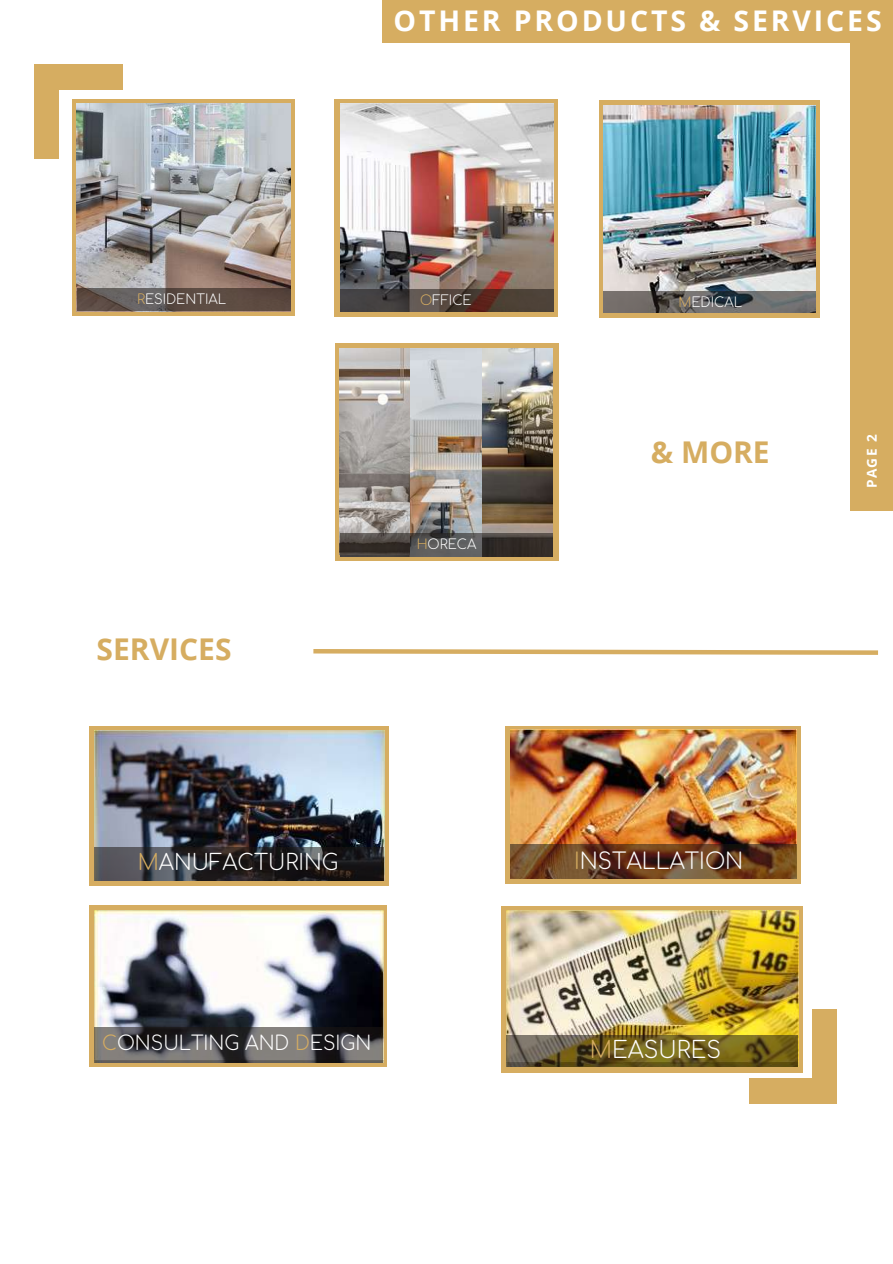
<style>
.page{position:relative;width:893px;height:1264px;background:#fff}
.page>*{position:absolute;margin:0;border:0;box-sizing:border-box;transform-origin:0 0}
.t1{font:700 30px "Open Sans";color:#d6ad61}
.t2{font:700 28.5px "Open Sans";letter-spacing:.1em;color:#fff}
.t3{font:300 22.8px "Comfortaa";color:#fff}
.t4{font:300 22.05px "Comfortaa";color:#fff}
.t5{font:300 21.6px "Comfortaa";color:#fff}
.t6{font:300 19.35px "Comfortaa";color:#fff}
.t7{font:700 13.65px "Open Sans";color:#fff}
.t8{font:300 13.35px "Comfortaa";color:#fff}
.t9{font:300 13.2px "Comfortaa";color:#fff}
.s1{color:#d6ad61}
</style>
<div class="page">
<svg style="left:72px;top:99px;width:222px;height:216px;background:#ceaa69"></svg>
<img style="left:77px;top:103px;width:213px;height:185px">
<svg style="left:77px;top:288px;width:213px;height:23px;background:#5d4f49"></svg>
<div style="left:335px;top:99px;width:223px;height:217px;background:#d6ad61"></div>
<img style="left:340px;top:104px;width:213px;height:185px">
<svg style="left:340px;top:289px;width:213px;height:23px;background:#4c3f3a"></svg>
<div style="left:599px;top:101px;width:220px;height:217px;background:#d6ad61"></div>
<img style="left:603px;top:105px;width:212px;height:186px">
<svg style="left:603px;top:291px;width:212px;height:21px;background:#626262"></svg>
<div style="left:850px;top:0;width:42px;height:510px;background:#d6ad61"></div>
<div style="left:382px;top:0;width:510px;height:42px;background:#d6ad61"></div>
<div style="left:501px;top:905px;width:302px;height:167px;background:#d6ad61"></div>
<img style="left:506px;top:910px;width:292px;height:125px">
<svg style="left:506px;top:1035px;width:292px;height:31px;background:#6b5c26"></svg>
<div style="left:89px;top:905px;width:298px;height:161px;background:#d6ad61"></div>
<img style="left:94px;top:910px;width:289px;height:152px">
<svg style="left:94px;top:1027px;width:288px;height:35px;background:#535151"></svg>
<div style="left:89px;top:726px;width:300px;height:159px;background:#d6ad61"></div>
<img style="left:94px;top:730px;width:290px;height:117px">
<svg style="left:94px;top:847px;width:290px;height:33px;background:#302f32"></svg>
<svg style="left:506px;top:726px;width:294px;height:157px;background:#cda45b"></svg>
<img style="left:510px;top:729px;width:286px;height:115px">
<svg style="left:510px;top:844px;width:286px;height:34px;background:#663e21"></svg>
<div style="left:47px;top:64px;width:75px;height:25px;background:#d6ad61"></div>
<div style="left:35px;top:64px;width:24px;height:94px;background:#d6ad61"></div>
<div style="left:749px;top:1078px;width:75px;height:25px;background:#d6ad61"></div>
<div style="left:812px;top:1009px;width:24px;height:94px;background:#d6ad61"></div>
<svg style="left:313px;top:649px;width:565px;height:6px;background:#e0c188"></svg>
<div style="left:335px;top:344px;width:223px;height:217px;background:#d6ad61"></div>
<img style="left:339px;top:348px;width:71px;height:206px">
<img style="left:410px;top:348px;width:142px;height:185px">
<svg style="left:340px;top:533px;width:213px;height:23px;background:#46423f"></svg>
<h2 class="t2" style="left:393px;top:0;width:489px">OTHER PRODUCTS &amp; SERVICES</h2>
<p class="t8" style="left:137px;top:292px;width:91px"><span class="s1">R</span>ESIDENTIAL</p>
<p class="t8" style="left:420px;top:293px;width:53px"><span class="s1">O</span>FFICE</p>
<p class="t8" style="left:678px;top:295px;width:65px"><span class="s1">M</span>EDICAL</p>
<h1 class="t1" style="left:97px;top:627px;width:136px">SERVICES</h1>
<p class="t9" style="left:416px;top:537px;width:61px"><span class="s1">H</span>ORECA</p>
<h1 class="t1" style="left:650px;top:431px;width:120px">&amp; MORE</h1>
<h3 class="t5" style="left:138px;top:850px;width:202px"><span class="s1">M</span>ANUFACTURING</h3>
<h3 class="t4" style="left:574px;top:849px;width:171px"><span class="s1">I</span>NSTALLATION</h3>
<h3 class="t6" style="left:102px;top:1032px;width:271px"><span class="s1">C</span>ONSULTING AND <span class="s1">D</span>ESIGN</h3>
<h3 class="t3" style="left:590px;top:1038px;width:132px"><span class="s1">M</span>EASURES</h3>
<p class="t7" style="left:862px;top:488px;width:55px;rotate:-90deg">PAGE 2</p>
</div>
